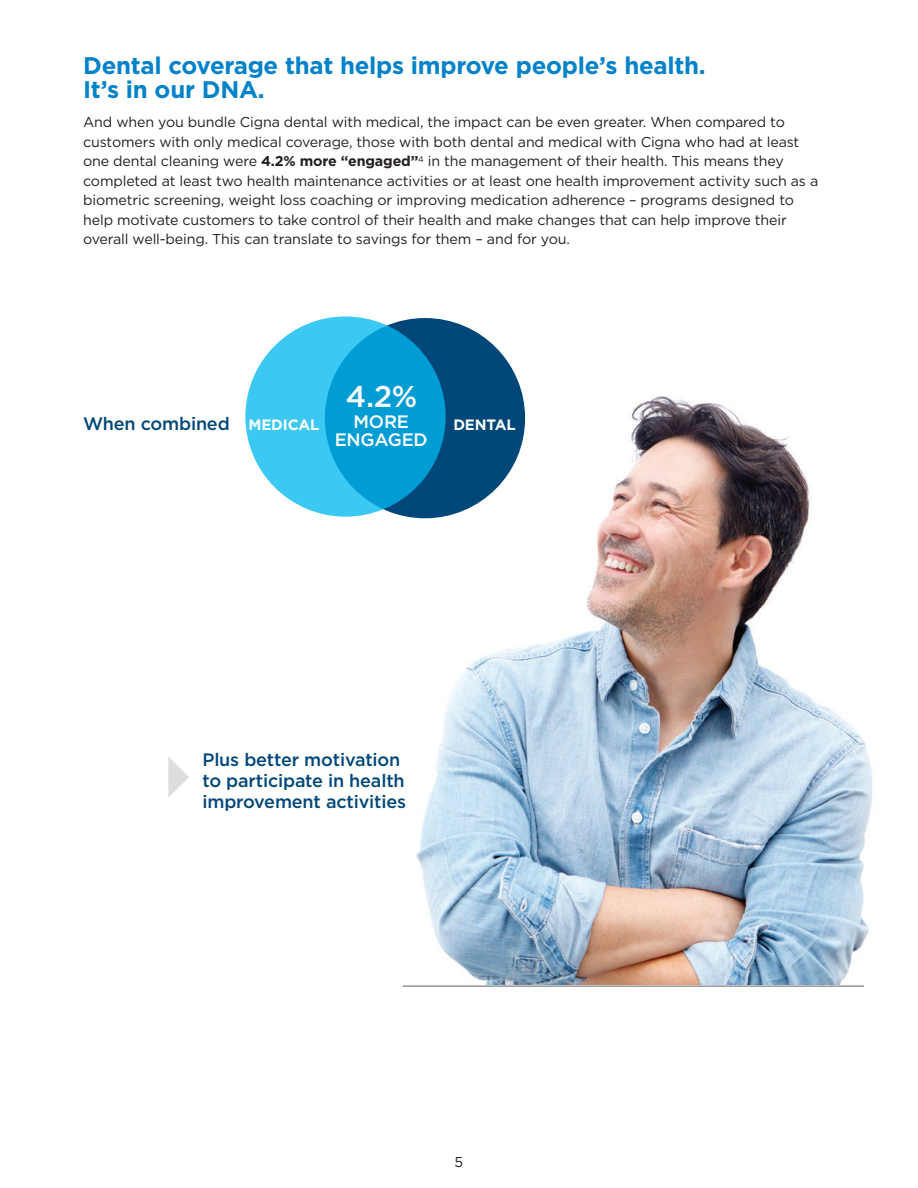
<style>
.page{position:relative;width:918px;height:1188px;background:#fff}
.page>*{position:absolute;margin:0;border:0;box-sizing:border-box;transform-origin:0 0}
.Body_copy__book_9_5{font:500 30px "Gotham";color:#fff}
.Subhead_body_bold_12{font:700 24px/24px "Gotham";letter-spacing:-.01em;color:#0082c8}
.Body_copy__book_9_5-2{font:500 18px/21px "Gotham";letter-spacing:-.01em;color:#004779}
.Body_copy__book_9_5-3{font:500 18px/18px "Gotham";letter-spacing:-.01em;color:#fff;text-align:center}
.Body_copy__book_9_5-4{font:700 15px "Gotham";letter-spacing:-.01em;color:#fff}
.Body_copy__book_9_5-5{font:14.25px/19.5px "Gotham";letter-spacing:-.01em;color:#231f20}
.s1{font-weight:700}
</style>
<div class="page">
<img style="left:393px;top:381px;width:480px;height:604px">
<div style="left:325px;top:318px;width:200px;height:200px;background:#004779;border-radius:50%"></div>
<svg style="left:245px;top:316px;width:201px;height:201px;background:#1eb2e3"></svg>
<svg style="left:168px;top:757px;width:21px;height:40px"></svg>
<hr style="left:403px;top:985px;width:461px;height:2px;background:#939598">
<p class="Subhead_body_bold_12" style="left:83px;top:53px;width:624px">Dental coverage that helps improve people’s health.<br>It’s in our DNA.</p>
<p class="Body_copy__book_9_5-5" style="left:83px;top:112px;width:737px">And when you bundle Cigna dental with medical, the impact can be even greater. When compared to customers with only medical coverage, those with both dental and medical with Cigna who had at least one dental cleaning were <span class="s1">4.2% more “engaged”</span><sup>4</sup> in the management of their health. This means they completed at least two health maintenance activities or at least one health improvement activity such as a biometric screening, weight loss coaching or improving medication adherence – programs designed to help motivate customers to take control of their health and make changes that can help improve their overall well-being. This can translate to savings for them – and for you.</p>
<p class="Body_copy__book_9_5" style="left:346px;top:376px;width:73px">4.2%</p>
<p class="Body_copy__book_9_5-3" style="left:335px;top:413px;width:94px">MORE<br>ENGAGED</p>
<p class="Body_copy__book_9_5-2" style="left:83px;top:412px;width:148px">When combined</p>
<p class="Body_copy__book_9_5-4" style="left:248px;top:416px;width:73px">MEDICAL</p>
<p class="Body_copy__book_9_5-4" style="left:453px;top:416px;width:64px">DENTAL</p>
<p class="Body_copy__book_9_5-2" style="left:202px;top:749px;width:205px">Plus better motivation to participate in health improvement activities</p>
<p class="Body_copy__book_9_5-5" style="left:455px;top:1152px;width:10px">5</p>
</div>
